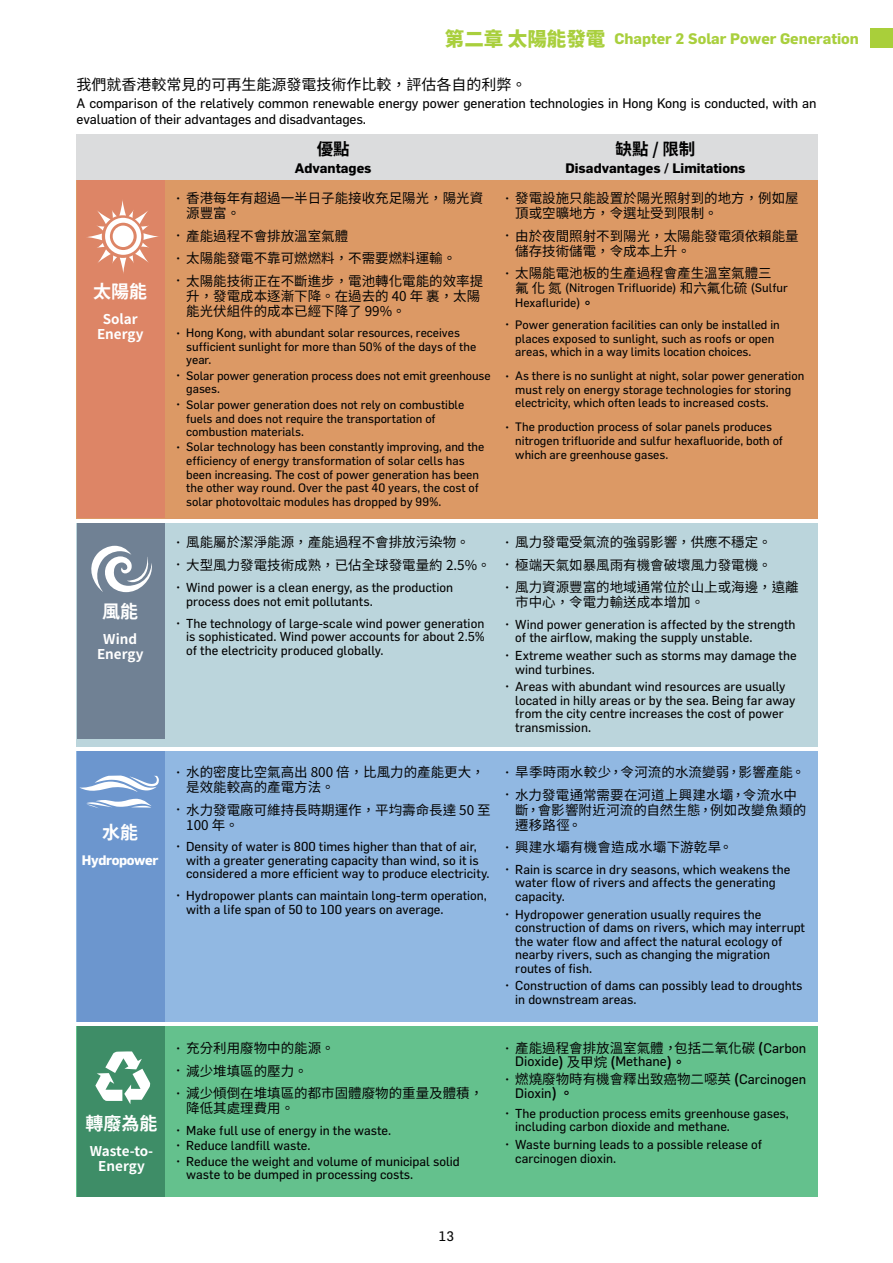
<style>
.page{position:relative;width:893px;height:1263px;background:#fff}
.page>*{position:absolute;margin:0;border:0;box-sizing:border-box;transform-origin:0 0}
.t1{font:700 18px "Noto Sans TC";color:#fff}
.t2{font:700 16.5px "Noto Sans TC";color:#000}
.t3{font:700 15px "Flama";color:#a9cf3d}
.t4{font:15px "Noto Sans TC";color:#030303}
.t5{font:13.5px/15px "Noto Sans TC";color:#030303}
.t6{font:13.5px/16.2px "Flama";letter-spacing:-.01em;color:#030303}
.t7{font:13.5px/15px "Noto Sans CJ Ktc";color:#030303}
.t8{font:700 13.5px/15px "Noto Sans TC";color:#fff;text-align:center}
.t9{font:700 13.5px "Flama";color:#000}
.t10{font:13.5px "Noto Sans TC";letter-spacing:.02em;color:#030303}
.t11{font:700 13.5px "Flama";letter-spacing:-.025em;color:#fff}
.t12{font:12.75px/13.5px "Flama";color:#030303}
.t13{font:12px/13.6px "Flama";color:#030303}
.s1{font-family:"Noto Sans TC";font-weight:900;font-size:19.5px}
.s2{font-family:"Flama";font-size:12.75px}
.s3{font-size:12.75px}
.s4{color:#030303}
.s5{font-family:"Noto Sans CJ Ktc";font-size:13.5px}
.s6{font-family:"Noto Sans TC";font-size:13.5px}
.s7{font-family:"Noto Sans TC";font-weight:700;font-size:13.5px}
.s8{font-weight:700}
.s9{font-family:"Flama"}
.s10{font-family:"Noto Sans TC";font-weight:700}
.s11{font-family:"Noto Sans TC"}
</style>
<div class="page">
<div style="left:870px;top:29px;width:23px;height:19px;background:#a9cf3a"></div>
<div style="left:76px;top:134px;width:742px;height:46px;background:#dbdcdd"></div>
<div style="left:77px;top:180px;width:741px;height:339px;background:#dc9965"></div>
<div style="left:77px;top:523px;width:741px;height:224px;background:#bbd5dc"></div>
<div style="left:77px;top:751px;width:741px;height:270px;background:#91b8e2"></div>
<div style="left:77px;top:1026px;width:741px;height:170px;background:#64c18d"></div>
<div style="left:77px;top:180px;width:88px;height:338px;background:#dd8566"></div>
<div style="left:77px;top:523px;width:88px;height:216px;background:#708194"></div>
<div style="left:77px;top:751px;width:88px;height:270px;background:#6c96ce"></div>
<div style="left:77px;top:1026px;width:88px;height:170px;background:#3e8d67"></div>
<svg style="left:87px;top:200px;width:72px;height:73px"></svg>
<svg style="left:91px;top:546px;width:61px;height:46px"></svg>
<svg style="left:79px;top:775px;width:80px;height:33px"></svg>
<svg style="left:95px;top:1051px;width:55px;height:53px"></svg>
<p class="t3" style="left:445px;top:29px;width:415px"><span class="s1">第二章 太陽能發電</span> Chapter 2 Solar Power Generation</p>
<p class="t4" style="left:77px;top:77px;width:451px">我們就香港較常見的可再生能源發電技術作比較，評估各自的利弊。</p>
<p class="t6" style="left:77px;top:95px;width:741px">A comparison of the relatively common renewable energy power generation technologies in Hong Kong is conducted, with an evaluation of their advantages and disadvantages.</p>
<h1 class="t1" style="left:93px;top:281px;width:55px">太陽能</h1>
<p class="t8" style="left:97px;top:311px;width:48px">Solar<br>Energy</p>
<h1 class="t1" style="left:102px;top:601px;width:37px">風能</h1>
<p class="t8" style="left:97px;top:632px;width:48px">Wind<br>Energy</p>
<h1 class="t1" style="left:102px;top:822px;width:37px">水能</h1>
<p class="t11" style="left:82px;top:852px;width:78px">Hydropower</p>
<h1 class="t1" style="left:86px;top:1113px;width:74px">轉廢為能</h1>
<p class="t8" style="left:90px;top:1143px;width:65px">Waste-to-<br>Energy</p>
<p class="t2" style="left:317px;top:140px;width:34px">優點</p>
<p class="t9" style="left:295px;top:160px;width:78px">Advantages</p>
<p class="t5" style="left:186px;top:191px;width:299px;text-indent:-10px"><span class="s2">•</span> 香港每年有超過一半日子能接收充足陽光，陽光資源豐富。</p>
<p class="t5" style="left:176px;top:229px;width:174px"><span class="s2">•</span> 產能過程不會排放溫室氣體</p>
<p class="t5" style="left:176px;top:251px;width:282px"><span class="s2">•</span> 太陽能發電不靠可燃燃料，不需要燃料運輸。</p>
<p class="t5" style="left:186px;top:274px;width:299px;text-indent:-10px"><span class="s2">•</span> 太陽能技術正在不斷進步，電池轉化電能的效率提升，發電成本逐漸下降。在過去的 40 年 裏，太陽能光伏組件的成本已經下降了 99%。</p>
<p class="t13" style="left:186px;top:325px;width:292px;text-indent:-10px"><span class="s3">•</span> Hong Kong, with abundant solar resources, receives sufficient sunlight for more than 50% of the days of the year.</p>
<p class="t13" style="left:186px;top:368px;width:306px;text-indent:-10px"><span class="s3">•</span> Solar power generation process does not emit greenhouse gases.</p>
<p class="t13" style="left:186px;top:397px;width:280px;text-indent:-10px"><span class="s3">•</span> Solar power generation does not rely on combustible fuels and does not require the transportation of combustion materials.</p>
<p class="t13" style="left:186px;top:440px;width:300px;text-indent:-10px"><span class="s3">•</span> Solar technology has been constantly improving, and the efficiency of energy transformation of solar cells has been increasing. The cost of power generation has been the other way round. Over the past 40 years, the cost of solar photovoltaic modules has dropped by 99%.</p>
<p class="t5" style="left:176px;top:535px;width:296px"><span class="s2">•</span> 風能屬於潔淨能源，產能過程不會排放污染物。</p>
<p class="t5" style="left:176px;top:558px;width:317px"><span class="s2">•</span> 大型風力發電技術成熟，已佔全球發電量約 2.5%。</p>
<p class="t12" style="left:186px;top:581px;width:268px;text-indent:-11px">• Wind power is a clean energy, as the production process does not emit pollutants.</p>
<p class="t12" style="left:186px;top:616px;width:300px;text-align:justify;text-indent:-11px">• The technology of large-scale wind power generation is sophisticated. Wind power accounts for about 2.5% of the electricity produced globally.</p>
<p class="t5" style="left:186px;top:765px;width:300px;text-indent:-10px"><span class="s2">•</span> 水的密度比空氣高出 800 倍，比風力的產能更大，是效能較高的產電方法。</p>
<p class="t5" style="left:186px;top:802px;width:306px;text-indent:-10px"><span class="s2">•</span> 水力發電廠可維持長時期運作，平均壽命長達 50 至<br>100 年。</p>
<p class="t12" style="left:186px;top:840px;width:305px;text-indent:-11px">• Density of water is 800 times higher than that of air, with a greater generating capacity than wind, so it is considered a more efficient way to produce electricity.</p>
<p class="t12" style="left:186px;top:889px;width:302px;text-indent:-11px">• Hydropower plants can maintain long-term operation, with a life span of 50 to 100 years on average.</p>
<p class="t5" style="left:176px;top:1041px;width:161px"><span class="s2">•</span> 充分利用廢物中的能源。</p>
<p class="t5" style="left:176px;top:1063px;width:134px"><span class="s2">•</span> 減少堆填區的壓力。</p>
<p class="t5" style="left:186px;top:1086px;width:299px;text-indent:-10px"><span class="s2">•</span> 減少傾倒在堆填區的都市固體廢物的重量及體積，降低其處理費用。</p>
<p class="t12" style="left:176px;top:1123px;width:217px">• Make full use of energy in the waste.</p>
<p class="t12" style="left:176px;top:1139px;width:136px">• Reduce landfill waste.</p>
<p class="t12" style="left:186px;top:1154px;width:275px;text-indent:-11px">• Reduce the weight and volume of municipal solid waste to be dumped in processing costs.</p>
<p class="t2" style="left:616px;top:140px;width:81px"><span class="s4">缺</span>點 / 限制</p>
<p class="t9" style="left:565px;top:160px;width:181px">Disadvantages / Limitations</p>
<p class="t7" style="left:515px;top:191px;width:285px;text-indent:-10px"><span class="s2">•</span> 發電設施只能設置於陽光照射到的地方，例如屋頂或空曠地方，令選址受到限制。</p>
<p class="t7" style="left:515px;top:229px;width:285px;text-indent:-10px"><span class="s2">•</span> 由於夜間照射不到陽光，太陽能發電須依賴能量儲存技術儲電，令成本上升。</p>
<p class="t7" style="left:505px;top:266px;width:268px"><span class="s2">•</span> 太陽能電池板的生產過程會產生溫室氣體三</p>
<p class="t13" style="left:515px;top:280px;width:274px;line-height:15px"><span class="s5">氟 化 氮</span> (Nitrogen Trifluoride) <span class="s6">和六氟化硫</span> (Sulfur<br>Hexafluride)<span class="s7">。</span></p>
<p class="t13" style="left:515px;top:317px;width:266px;text-indent:-10px"><span class="s3">•</span> Power generation facilities can only be installed in places exposed to sunlight, such as roofs or open areas, which in a way limits location choices.</p>
<p class="t13" style="left:515px;top:368px;width:291px;text-indent:-10px"><span class="s3">•</span> As there is no sunlight at night, solar power generation must rely on energy storage technologies for storing electricity, which often leads to increased costs.</p>
<p class="t13" style="left:515px;top:420px;width:269px;text-indent:-10px"><span class="s3">•</span> The production process of solar panels produces nitrogen trifluoride and sulfur hexafluoride, both of which are greenhouse gases.</p>
<p class="t5" style="left:505px;top:535px;width:268px"><span class="s2">•</span> 風力發電受氣流的強弱影響，供應不穩定。</p>
<p class="t5" style="left:505px;top:558px;width:268px"><span class="s2">•</span> 極端天氣如暴風雨有機會破壞風力發電機。</p>
<p class="t5" style="left:515px;top:580px;width:285px;text-indent:-10px"><span class="s2">•</span> 風力資源豐富的地域通常位於山上或海邊，遠離市中心，令電力輸送成本增加。</p>
<p class="t12" style="left:515px;top:617px;width:282px;text-indent:-11px">• Wind power generation is affected by the strength of the airflow, making the supply unstable.</p>
<p class="t12" style="left:515px;top:648px;width:283px;text-indent:-11px">• Extreme weather such as storms may damage the wind turbines.</p>
<p class="t12" style="left:515px;top:680px;width:282px;text-indent:-11px">• Areas with abundant wind resources are usually located in hilly areas or by the sea. Being far away from the city centre increases the cost of power transmission.</p>
<p class="t5" style="left:505px;top:765px;width:302px"><span class="s2">•</span> 旱季時雨水較少，令河流的水流變弱，影響產能。</p>
<p class="t5" style="left:515px;top:787px;width:292px;text-indent:-10px"><span class="s2">•</span> 水力發電通常需要在河道上興建水壩，令流水中斷，會影響附近河流的自然生態，例如改變魚類的遷移路徑。</p>
<p class="t10" style="left:505px;top:840px;width:229px"><span class="s2">•</span> 興建水壩有機會造成水壩下游乾旱。</p>
<p class="t12" style="left:515px;top:862px;width:277px;text-indent:-11px">• Rain is scarce in dry seasons, which weakens the water flow of rivers and affects the generating capacity.</p>
<p class="t12" style="left:515px;top:907px;width:291px;text-indent:-11px">• Hydropower generation usually requires the construction of dams on rivers, which may interrupt the water flow and affect the natural ecology of nearby rivers, such as changing the migration routes of fish.</p>
<p class="t12" style="left:515px;top:979px;width:289px;text-indent:-11px">• Construction of dams can possibly lead to droughts in downstream areas.</p>
<p class="t5" style="left:505px;top:1041px;width:303px"><span class="s2">•</span> 產能過程會排放溫室氣體，包括二氧化碳 <span class="s8">(</span><span class="s9">Carbon</span></p>
<p class="t6" style="left:515px;top:1053px;width:172px">Dioxide<span class="s10">)</span> <span class="s11">及甲烷</span> <span class="s10">(</span>Methane<span class="s10">)。</span></p>
<p class="t5" style="left:505px;top:1072px;width:303px"><span class="s2">•</span> 燃燒廢物時有機會釋出致癌物二噁英 <span class="s8">(</span><span class="s9">Carcinogen</span></p>
<p class="t6" style="left:515px;top:1084px;width:60px">Dioxin<span class="s10">) 。</span></p>
<p class="t12" style="left:515px;top:1106px;width:275px;text-indent:-11px">• The production process emits greenhouse gases, including carbon dioxide and methane.</p>
<p class="t12" style="left:515px;top:1137px;width:248px;text-indent:-11px">• Waste burning leads to a possible release of carcinogen dioxin.</p>
<p class="t6" style="left:439px;top:1227px;width:17px">13</p>
</div>
